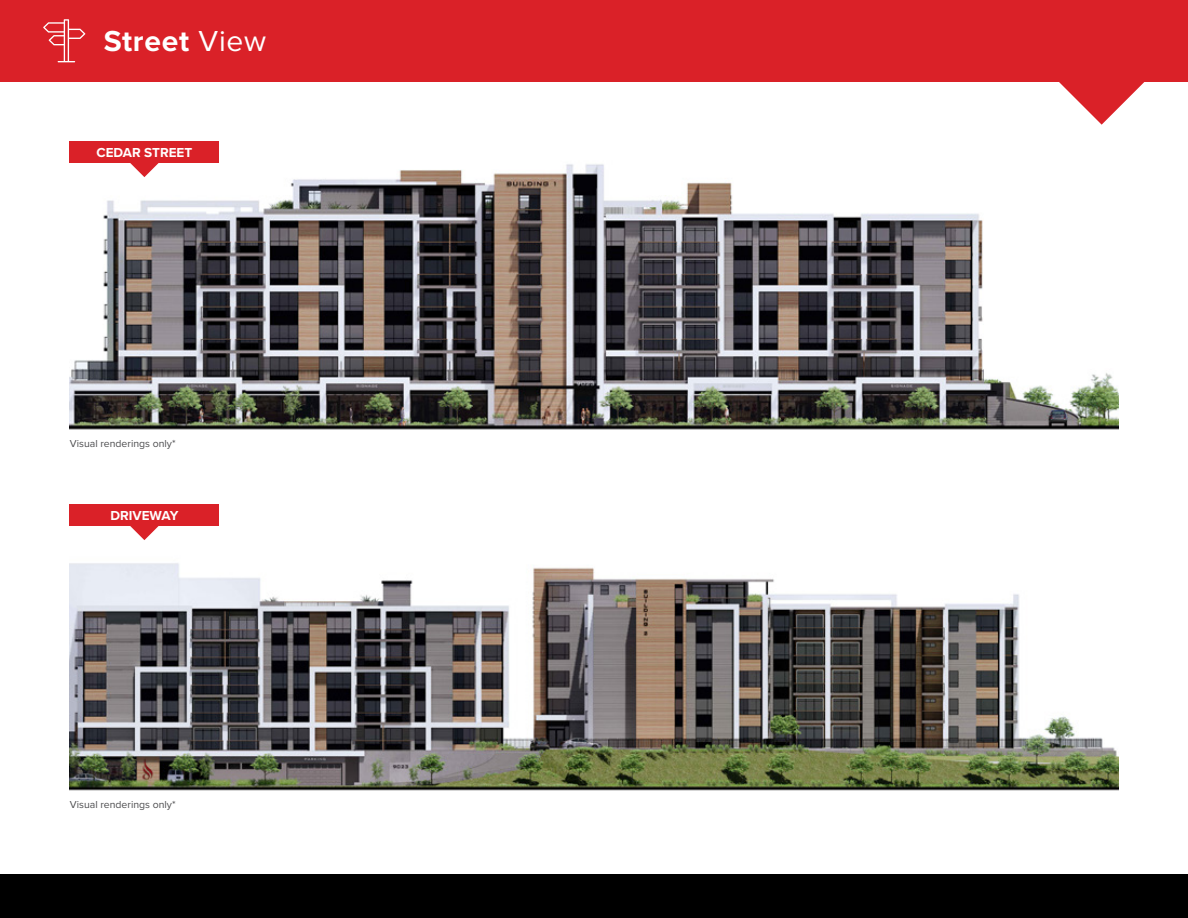
<style>
.page{position:relative;width:1188px;height:918px;background:#fff}
.page>*{position:absolute;margin:0;border:0;box-sizing:border-box;transform-origin:0 0}
.t1{font:700 30px "Proxima Nova";letter-spacing:.025em;color:#fff}
.t2{font:700 13.5px "Proxima Nova";color:#fff}
.t3{font:10.5px "Proxima Nova";color:#4d4d4f}
.s1{font-weight:400}
</style>
<div class="page">
<div style="left:0;top:0;width:1188px;height:82px;background:#da2128"></div>
<div style="left:0;top:875px;width:1188px;height:43px;background:#000"></div>
<svg style="left:1059px;top:82px;width:86px;height:43px"></svg>
<svg style="left:43px;top:19px;width:42px;height:43px"></svg>
<img style="left:70px;top:141px;width:1048px;height:289px">
<img style="left:70px;top:563px;width:1048px;height:228px">
<svg style="left:130px;top:163px;width:29px;height:14px"></svg>
<div style="left:70px;top:142px;width:149px;height:21px;background:#da2128"></div>
<svg style="left:130px;top:526px;width:29px;height:14px"></svg>
<div style="left:70px;top:505px;width:149px;height:21px;background:#da2128"></div>
<h1 class="t1" style="left:104px;top:23px;width:164px">Street <span class="s1">View</span></h1>
<p class="t2" style="left:96px;top:145px;width:97px">CEDAR STREET</p>
<p class="t3" style="left:70px;top:437px;width:107px">Visual renderings only*</p>
<p class="t2" style="left:110px;top:508px;width:70px">DRIVEWAY</p>
<p class="t3" style="left:70px;top:799px;width:107px">Visual renderings only*</p>
</div>
